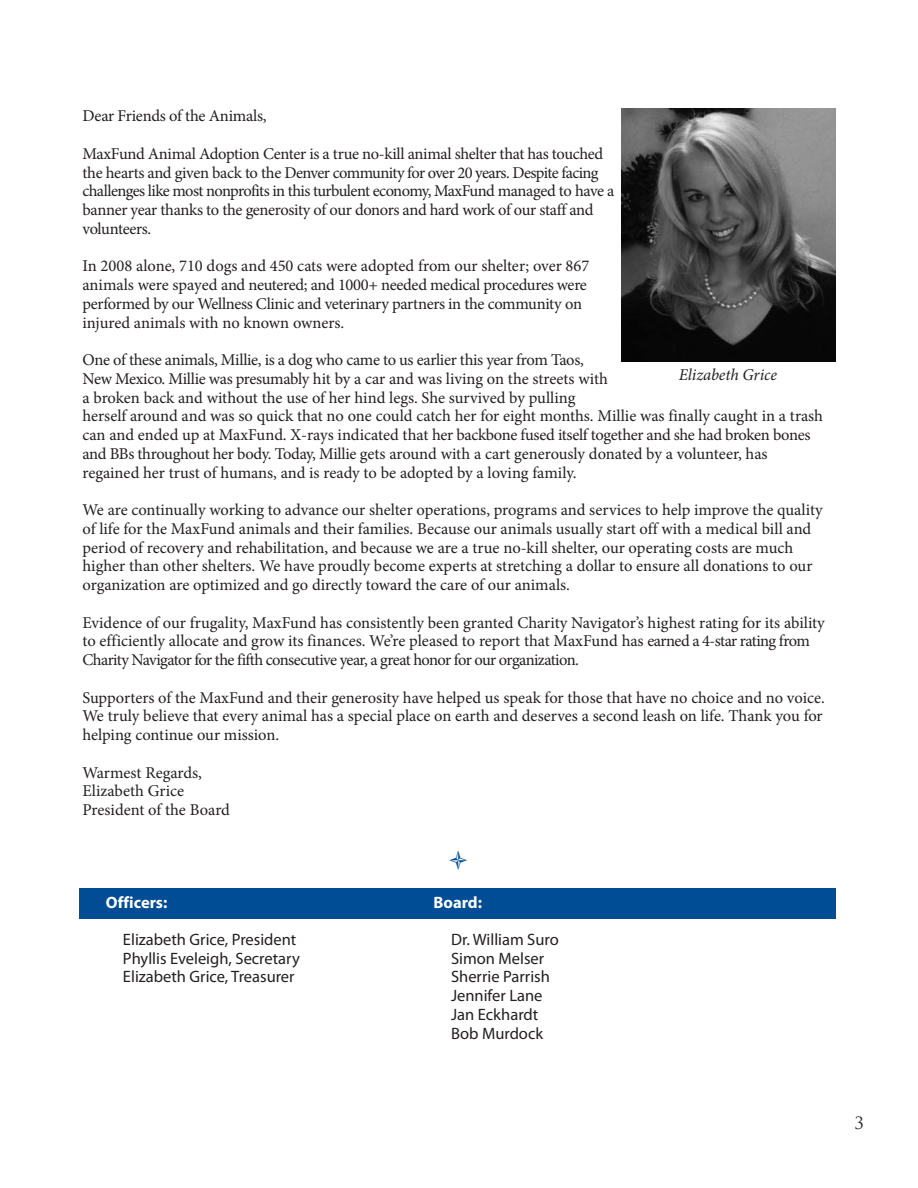
<style>
.page{position:relative;width:918px;height:1188px;background:#fff}
.page>*{position:absolute;margin:0;border:0;box-sizing:border-box;transform-origin:0 0}
.t1{font:16.5px/18.8px "Minion Pro";letter-spacing:-.01em;color:#231f20}
.t2{font:16.5px/18.8px "Minion Pro";letter-spacing:-.03em;color:#231f20}
.t3{font:16.5px/18.8px "Myriad Pro";color:#231f20}
.t4{font:700 16.5px "Myriad Pro";color:#fff}
.t5{font:italic 16.5px "Minion Pro";letter-spacing:-.005em;color:#231f20}
.t6{font:16.5px "Trajan Pro";color:#231f20}
</style>
<div class="page">
<img style="left:622px;top:108px;width:213px;height:254px">
<div style="left:79px;top:888px;width:757px;height:31px;background:#014d95"></div>
<p class="t1" style="left:82px;top:108px;width:186px">Dear Friends of the Animals,</p>
<p class="t2" style="left:82px;top:146px;width:534px">MaxFund Animal Adoption Center is a true no-kill animal shelter that has touched the hearts and given back to the Denver community for over 20 years. Despite facing challenges like most nonprofits in this turbulent economy, MaxFund managed to have a banner year thanks to the generosity of our donors and hard work of our staff and volunteers.</p>
<p class="t1" style="left:82px;top:258px;width:508px">In 2008 alone, 710 dogs and 450 cats were adopted from our shelter; over 867 animals were spayed and neutered; and 1000+ needed medical procedures were performed by our Wellness Clinic and veterinary partners in the community on injured animals with no known owners.</p>
<p class="t1" style="left:82px;top:352px;width:742px">One of these animals, Millie, is a dog who came to us earlier this year from Taos,<br>New Mexico. Millie was presumably hit by a car and was living on the streets with<br>a broken back and without the use of her hind legs. She survived by pulling<br>herself around and was so quick that no one could catch her for eight months. Millie was finally caught in a trash can and ended up at MaxFund. X-rays indicated that her backbone fused itself together and she had broken bones and BBs throughout her body. Today, Millie gets around with a cart generously donated by a volunteer, has regained her trust of humans, and is ready to be adopted by a loving family.</p>
<p class="t1" style="left:82px;top:502px;width:742px">We are continually working to advance our shelter operations, programs and services to help improve the quality of life for the MaxFund animals and their families. Because our animals usually start off with a medical bill and period of recovery and rehabilitation, and because we are a true no-kill shelter, our operating costs are much higher than other shelters. We have proudly become experts at stretching a dollar to ensure all donations to our organization are optimized and go directly toward the care of our animals.</p>
<p class="t1" style="left:82px;top:614px;width:744px">Evidence of our frugality, MaxFund has consistently been granted Charity Navigator’s highest rating for its ability to efficiently allocate and grow its finances. We’re pleased to report that MaxFund has earned a 4-star rating from<br>Charity Navigator for the fifth consecutive year, a great honor for our organization.</p>
<p class="t1" style="left:82px;top:689px;width:744px">Supporters of the MaxFund and their generosity have helped us speak for those that have no choice and no voice.<br>We truly believe that every animal has a special place on earth and deserves a second leash on life. Thank you for helping continue our mission.</p>
<p class="t1" style="left:82px;top:764px;width:149px">Warmest Regards,<br>Elizabeth Grice<br>President of the Board</p>
<p class="t5" style="left:679px;top:368px;width:100px">Elizabeth Grice</p>
<p class="t4" style="left:96px;top:896px;width:63px">Officers:</p>
<p class="t4" style="left:420px;top:896px;width:50px">Board:</p>
<p class="t3" style="left:123px;top:931px;width:175px">Elizabeth Grice, President</p>
<p class="t3" style="left:451px;top:931px;width:109px">Dr. William Suro</p>
<p class="t3" style="left:123px;top:950px;width:178px">Phyllis Eveleigh, Secretary</p>
<p class="t3" style="left:451px;top:950px;width:95px">Simon Melser</p>
<p class="t3" style="left:123px;top:969px;width:173px">Elizabeth Grice, Treasurer</p>
<p class="t3" style="left:451px;top:969px;width:100px">Sherrie Parrish<br>Jennifer Lane<br>Jan Eckhardt<br>Bob Murdock</p>
<p class="t4" style="left:106px;top:896px;width:63px">Officers:</p>
<p class="t4" style="left:433px;top:896px;width:50px">Board:</p>
<p class="t6" style="left:854px;top:1117px;width:11px">3</p>
</div>
